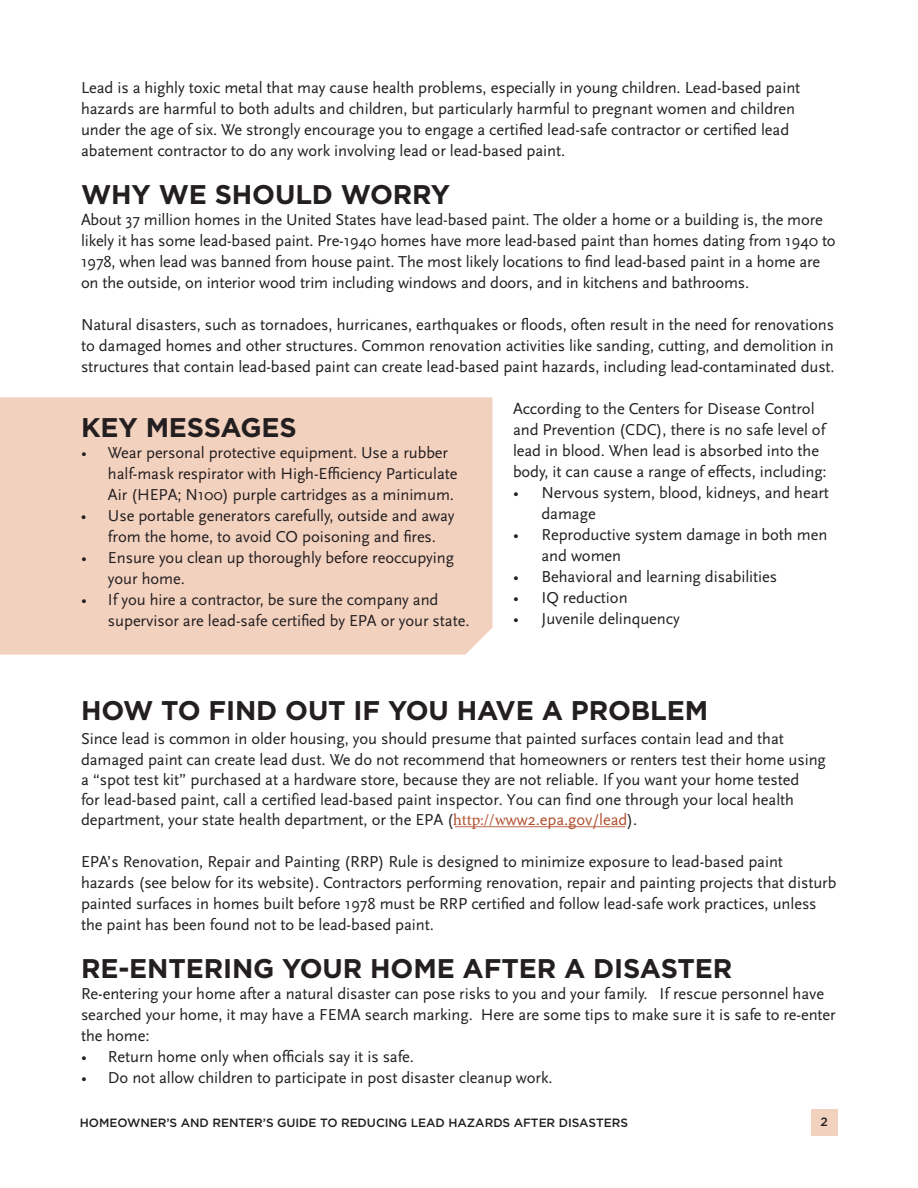
<style>
.page{position:relative;width:918px;height:1188px;background:#fff}
.page>*{position:absolute;margin:0;border:0;box-sizing:border-box;transform-origin:0 0}
.t1{font:700 27px "Gotham";letter-spacing:-.005em;color:#231f20}
.t2{font:16.5px/21px "Scala Sans";letter-spacing:-.005em;color:#231f20}
.t3{font:500 12px "Gotham";letter-spacing:-.005em;color:#231f20}
.s1{font-family:"Minion Pro";color:#b04f2e}
.s2{color:#b04f2e}
</style>
<div class="page">
<div style="left:811px;top:1109px;width:27px;height:27px;background:#f3d1bf"></div>
<hr style="left:455px;top:826px;width:170px;height:1px;background:#b04f2e">
<div style="left:0;top:397px;width:492px;height:258px;background:#f3d1bf"></div>
<p class="t2" style="left:81px;top:78px;width:721px">Lead is a highly toxic metal that may cause health problems, especially in young children. Lead-based paint hazards are harmful to both adults and children, but particularly harmful to pregnant women and children under the age of six. We strongly encourage you to engage a certified lead-safe contractor or certified lead abatement contractor to do any work involving lead or lead-based paint.</p>
<h2 class="t1" style="left:81px;top:177px;width:371px">WHY WE SHOULD WORRY</h2>
<p class="t2" style="left:81px;top:210px;width:756px">About 37 million homes in the United States have lead-based paint. The older a home or a building is, the more likely it has some lead-based paint. Pre-1940 homes have more lead-based paint than homes dating from 1940 to 1978, when lead was banned from house paint. The most likely locations to find lead-based paint in a home are on the outside, on interior wood trim including windows and doors, and in kitchens and bathrooms.</p>
<p class="t2" style="left:81px;top:315px;width:755px;text-align:justify">Natural disasters, such as tornadoes, hurricanes, earthquakes or floods, often result in the need for renovations to damaged homes and other structures. Common renovation activities like sanding, cutting, and demolition in structures that contain lead-based paint can create lead-based paint hazards, including lead-contaminated dust.</p>
<h2 class="t1" style="left:81px;top:410px;width:217px">KEY MESSAGES</h2>
<p class="t2" style="left:108px;top:443px;width:351px;text-indent:-27px">• Wear personal protective equipment. Use a rubber half-mask respirator with High-Efficiency Particulate<br>Air (HEPA; N100) purple cartridges as a minimum.</p>
<p class="t2" style="left:81px;top:506px;width:375px;text-align:center">• Use portable generators carefully, outside and away from the home, to avoid CO poisoning and fires.</p>
<p class="t2" style="left:108px;top:548px;width:348px;text-indent:-27px">• Ensure you clean up thoroughly before reoccupying your home.</p>
<p class="t2" style="left:108px;top:590px;width:363px;text-indent:-27px">• If you hire a contractor, be sure the company and supervisor are lead-safe certified by EPA or your state.</p>
<p class="t2" style="left:513px;top:399px;width:315px">According to the Centers for Disease Control and Prevention (CDC), there is no safe level of lead in blood. When lead is absorbed into the body, it can cause a range of effects, including:</p>
<p class="t2" style="left:541px;top:483px;width:289px;text-indent:-28px">• Nervous system, blood, kidneys, and heart damage</p>
<p class="t2" style="left:541px;top:525px;width:287px;text-indent:-28px">• Reproductive system damage in both men and women</p>
<p class="t2" style="left:513px;top:567px;width:266px">• Behavioral and learning disabilities</p>
<p class="t2" style="left:513px;top:588px;width:116px">• IQ reduction</p>
<p class="t2" style="left:513px;top:609px;width:168px">• Juvenile delinquency</p>
<h2 class="t1" style="left:81px;top:693px;width:629px">HOW TO FIND OUT IF YOU HAVE A PROBLEM</h2>
<p class="t2" style="left:81px;top:729px;width:746px;line-height:20.1px">Since lead is common in older housing, you should presume that painted surfaces contain lead and that damaged paint can create lead dust. We do not recommend that homeowners or renters test their home using a “spot test kit” purchased at a hardware store, because they are not reliable. If you want your home tested<br>for lead-based paint, call a certified lead-based paint inspector. You can find one through your local health department, your state health department, or the EPA (<span class="s1">http://w</span><span class="s2">ww2.epa.gov/lead</span>).</p>
<p class="t2" style="left:81px;top:852px;width:757px">EPA’s Renovation, Repair and Painting (RRP) Rule is designed to minimize exposure to lead-based paint hazards (see below for its website). Contractors performing renovation, repair and painting projects that disturb painted surfaces in homes built before 1978 must be RRP certified and follow lead-safe work practices, unless the paint has been found not to be lead-based paint.</p>
<h2 class="t1" style="left:81px;top:951px;width:653px">RE-ENTERING YOUR HOME AFTER A DISASTER</h2>
<p class="t2" style="left:81px;top:984px;width:756px">Re-entering your home after a natural disaster can pose risks to you and your family. If rescue personnel have searched your home, it may have a FEMA search marking. Here are some tips to make sure it is safe to re-enter the home:</p>
<p class="t2" style="left:81px;top:1047px;width:335px">• Return home only when officials say it is safe.</p>
<p class="t2" style="left:81px;top:1068px;width:473px">• Do not allow children to participate in post disaster cleanup work.</p>
<p class="t3" style="left:820px;top:1114px;width:9px">2</p>
<p class="t3" style="left:80px;top:1115px;width:550px">HOMEOWNER’S AND RENTER’S GUIDE TO REDUCING LEAD HAZARDS AFTER DISASTERS</p>
</div>
